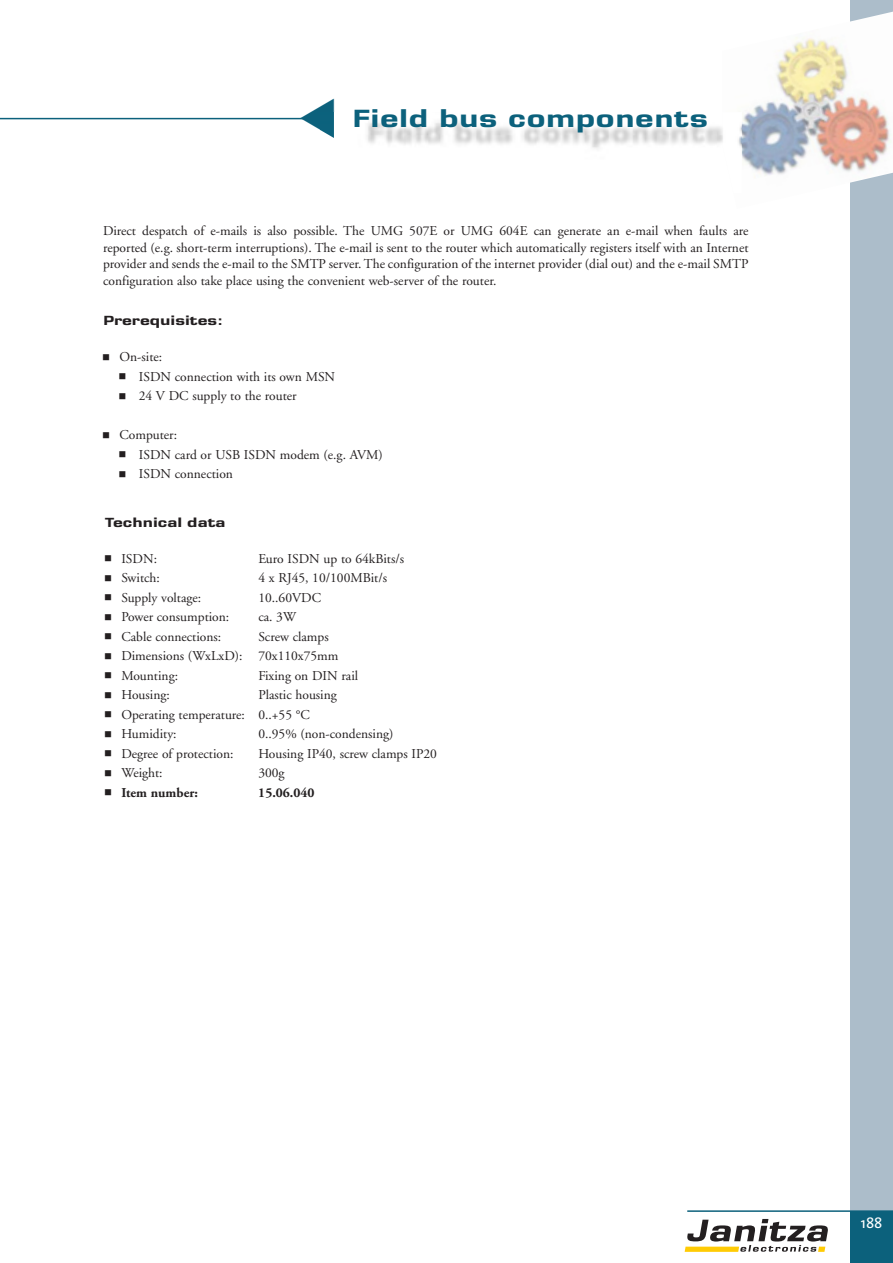
<style>
.page{position:relative;width:893px;height:1263px;background:#fff}
.page>*{position:absolute;margin:0;border:0;box-sizing:border-box;transform-origin:0 0}
.t1{font:700 24px "Seat Eurostile";letter-spacing:.025em;color:#0c617c}
.t2{font:15px "The Sans";color:#fff}
.t3{font:13.5px/19.5px "Adobe Garamond";color:#231f20}
.t4{font:700 13.5px "Adobe Garamond";color:#231f20}
.t5{font:700 12.75px "Seat Eurostile";color:#231f20}
</style>
<div class="page">
<div style="left:850px;top:0;width:43px;height:1263px;background:#acbdca"></div>
<img style="left:742px;top:11px;width:151px;height:172px">
<svg style="left:685px;top:1219px;width:143px;height:33px"></svg>
<div style="left:850px;top:1211px;width:43px;height:52px;background:#0c617c"></div>
<hr style="left:687px;top:1210px;width:206px;height:2px;background:#0c617c">
<hr style="left:0;top:118px;width:323px;height:1px;background:#0c617c">
<img style="left:367px;top:122px;width:356px;height:27px">
<img style="left:738px;top:124px;width:4px;height:29px">
<svg style="left:300px;top:112px;width:34px;height:26px"></svg>
<h1 class="t1" style="left:352px;top:109px;width:357px">Field bus components</h1>
<p class="t3" style="left:103px;top:224px;width:647px;line-height:16.5px;text-align:justify">Direct despatch of e-mails is also possible. The UMG 507E or UMG 604E can generate an e-mail when faults are reported (e.g. short-term interruptions). The e-mail is sent to the router which automatically registers itself with an Internet provider and sends the e-mail to the SMTP server. The configuration of the internet provider (dial out) and the e-mail SMTP configuration also take place using the convenient web-server of the router.</p>
<p class="t5" style="left:103px;top:316px;width:122px">Prerequisites:</p>
<p class="t3" style="left:139px;top:348px;width:198px;text-indent:-19px">On-site:<br>ISDN connection with its own MSN<br>24 V DC supply to the router</p>
<p class="t3" style="left:139px;top:426px;width:245px;text-indent:-19px">Computer:<br>ISDN card or USB ISDN modem (e.g. AVM)<br>ISDN connection</p>
<p class="t5" style="left:105px;top:517px;width:122px">Technical data</p>
<p class="t3" style="left:121px;top:550px;width:37px">ISDN:</p>
<p class="t3" style="left:258px;top:550px;width:147px">Euro ISDN up to 64kBits/s</p>
<p class="t3" style="left:121px;top:570px;width:40px">Switch:</p>
<p class="t3" style="left:258px;top:570px;width:130px">4 x RJ45, 10/100MBit/s</p>
<p class="t3" style="left:121px;top:589px;width:81px">Supply voltage:</p>
<p class="t3" style="left:258px;top:589px;width:64px">10..60VDC</p>
<p class="t3" style="left:121px;top:609px;width:109px">Power consumption:</p>
<p class="t3" style="left:258px;top:609px;width:39px">ca. 3W</p>
<p class="t3" style="left:121px;top:628px;width:101px">Cable connections:</p>
<p class="t3" style="left:121px;top:628px;width:219px;text-indent:137px">Screw clamps<br>Dimensions (WxLxD): 70x110x75mm<br>Mounting:</p>
<p class="t3" style="left:258px;top:667px;width:101px">Fixing on DIN rail</p>
<p class="t3" style="left:121px;top:687px;width:217px;text-indent:137px">Plastic housing<br>Operating temperature: 0..+55 °C<br>Humidity:</p>
<p class="t3" style="left:121px;top:687px;width:50px">Housing:</p>
<p class="t3" style="left:258px;top:726px;width:137px">0..95% (non-condensing)</p>
<p class="t3" style="left:121px;top:745px;width:114px">Degree of protection:</p>
<p class="t3" style="left:258px;top:745px;width:180px">Housing IP40, screw clamps IP20</p>
<p class="t3" style="left:121px;top:765px;width:43px">Weight:</p>
<p class="t3" style="left:258px;top:765px;width:28px">300g</p>
<p class="t4" style="left:121px;top:787px;width:78px">Item number:</p>
<p class="t4" style="left:258px;top:787px;width:58px">15.06.040</p>
<p class="t2" style="left:861px;top:1210px;width:23px">188</p>
</div>
